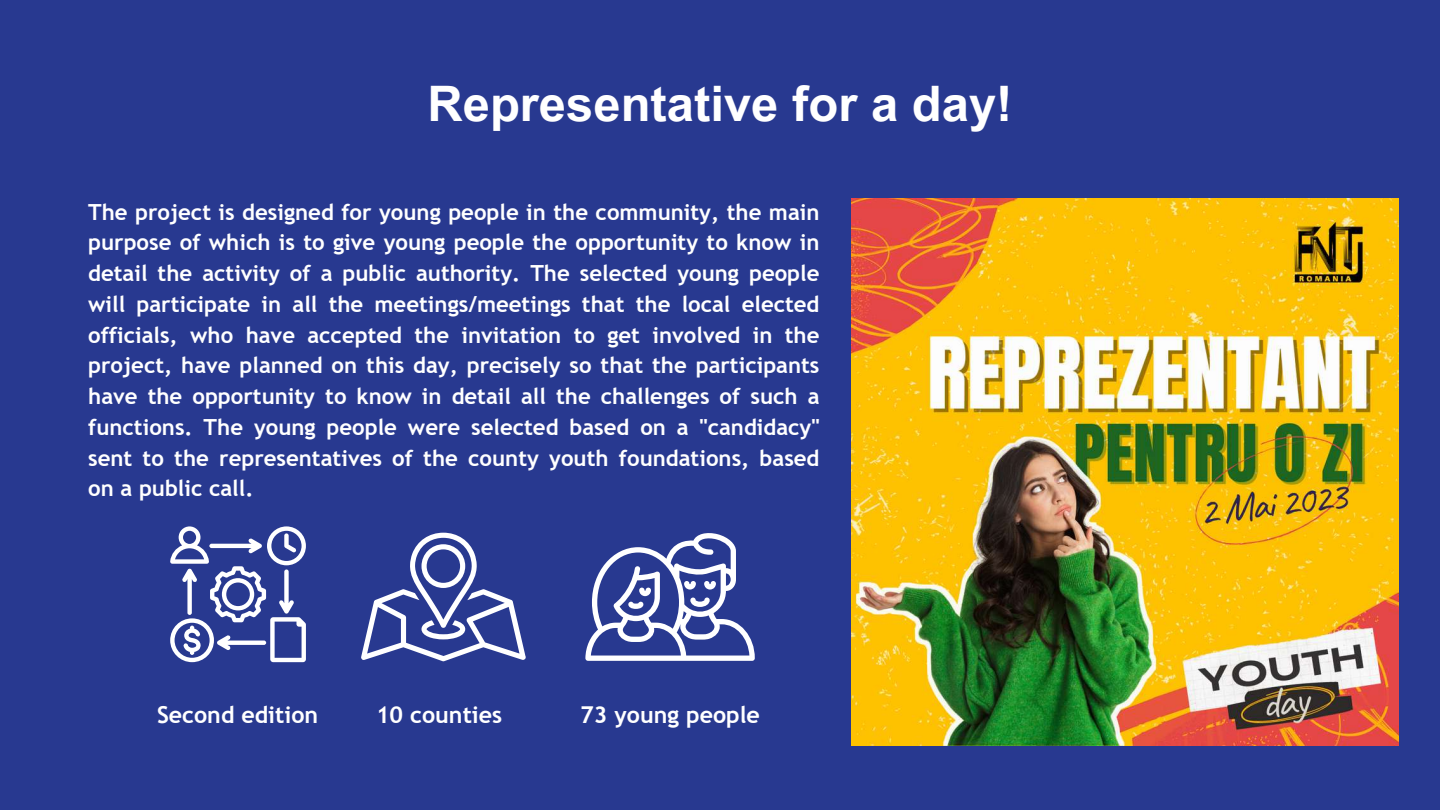
<style>
.page{position:relative;width:1440px;height:810px;background:#283990}
.page>*{position:absolute;margin:0;border:0;box-sizing:border-box;transform-origin:0 0}
.t1{font:700 49px "Arial MT Pro";color:#fff}
.t2{font:700 23.2px "Trebuchet MS";color:#fff}
.t3{font:700 22.2px/30.8px "Trebuchet MS";color:#fff;text-align:justify}
</style>
<div class="page">
<img style="left:852px;top:199px;width:547px;height:546px">
<svg style="left:361px;top:533px;width:165px;height:128px"></svg>
<svg style="left:585px;top:533px;width:170px;height:128px"></svg>
<svg style="left:170px;top:526px;width:136px;height:136px"></svg>
<h1 class="t1" style="left:427px;top:85px;width:587px">Representative for a day!</h1>
<p class="t3" style="left:88px;top:196px;width:733px">The project is designed for young people in the community, the main purpose of which is to give young people the opportunity to know in detail the activity of a public authority. The selected young people will participate in all the meetings/meetings that the local elected officials, who have accepted the invitation to get involved in the project, have planned on this day, precisely so that the participants have the opportunity to know in detail all the challenges of such a functions. The young people were selected based on a "candidacy" sent to the representatives of the county youth foundations, based on a public call.</p>
<p class="t2" style="left:157px;top:701px;width:163px">Second edition</p>
<p class="t2" style="left:376px;top:701px;width:128px">10 counties</p>
<p class="t2" style="left:580px;top:701px;width:181px">73 young people</p>
</div>
